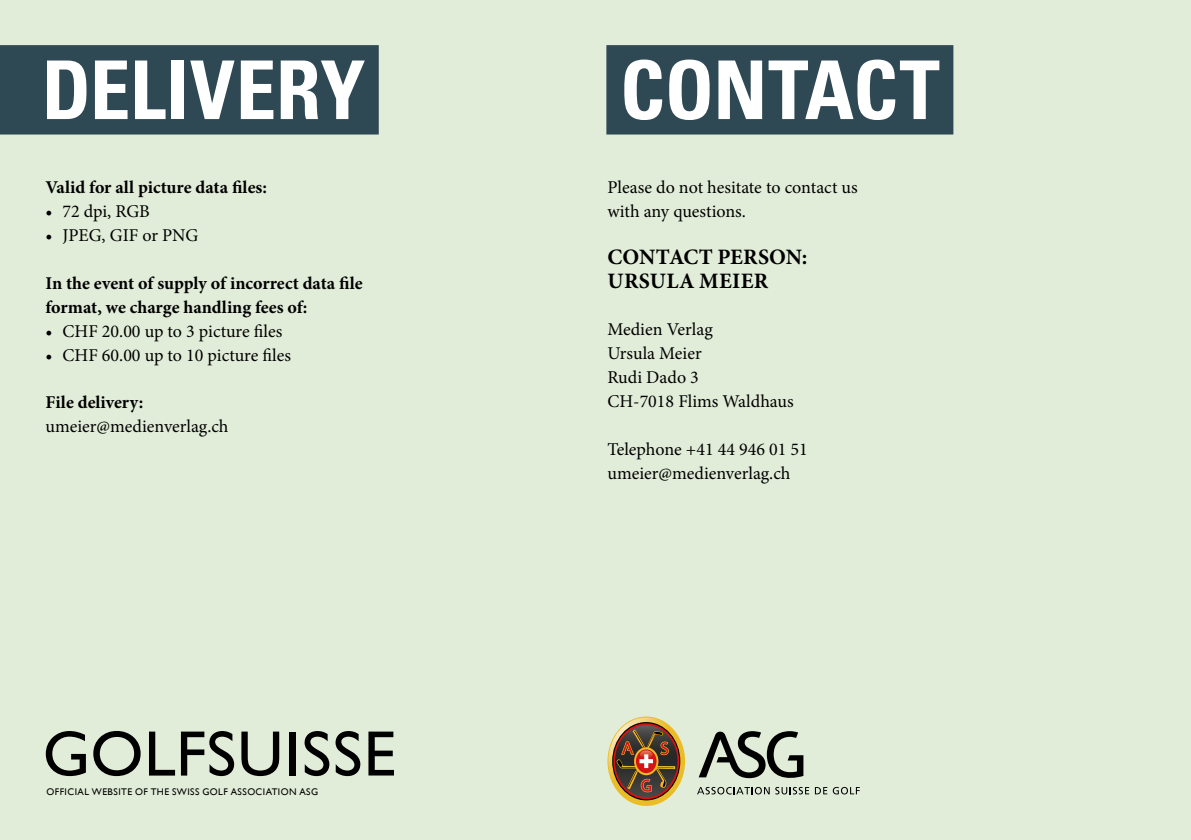
<style>
.page{position:relative;width:1191px;height:840px;background:#fff}
.page>*{position:absolute;margin:0;border:0;box-sizing:border-box;transform-origin:0 0}
.t1{font:700 condensed 81px "Univers";letter-spacing:-.005em;color:#fff}
.t2{font:64.4px "Gill Sans";letter-spacing:.02em;color:#000}
.t3{font:700 22px/23.8px "Minion Pro";letter-spacing:.01em;color:#000}
.t4{font:18px/23.8px "Minion Pro";color:#000}
.t5{font:700 18px/23.8px "Minion Pro";color:#000}
.t6{font:9.6px "Gill Sans";letter-spacing:.04em;color:#000}
</style>
<div class="page">
<div style="left:0;top:0;width:1191px;height:839px;background:#e2edd9"></div>
<div style="left:606px;top:45px;width:347px;height:89px;background:#2f4954"></div>
<div style="left:0;top:45px;width:379px;height:89px;background:#2f4954"></div>
<img style="left:608px;top:717px;width:76px;height:87px">
<svg style="left:697px;top:786px;width:72px;height:8px"></svg>
<svg style="left:775px;top:786px;width:34px;height:8px"></svg>
<svg style="left:815px;top:786px;width:44px;height:8px"></svg>
<svg style="left:698px;top:731px;width:105px;height:46px"></svg>
<h1 class="t1" style="left:42px;top:40px;width:325px">DELIVERY</h1>
<h1 class="t1" style="left:620px;top:40px;width:322px">CONTACT</h1>
<p class="t5" style="left:46px;top:175px;width:223px">Valid for all picture data files:</p>
<p class="t4" style="left:46px;top:199px;width:106px">• 72 dpi, RGB</p>
<p class="t4" style="left:46px;top:223px;width:154px">• JPEG, GIF or PNG</p>
<p class="t5" style="left:46px;top:271px;width:319px">In the event of supply of incorrect data file format, we charge handling fees of:</p>
<p class="t4" style="left:46px;top:319px;width:238px">• CHF 20.00 up to 3 picture files</p>
<p class="t4" style="left:46px;top:343px;width:247px">• CHF 60.00 up to 10 picture files</p>
<p class="t5" style="left:46px;top:390px;width:99px">File delivery:</p>
<p class="t4" style="left:46px;top:414px;width:184px">umeier@medienverlag.ch</p>
<h2 class="t2" style="left:43px;top:715px;width:355px">GOLFSUISSE</h2>
<p class="t6" style="left:46px;top:785px;width:273px">OFFICIAL WEBSITE OF THE SWISS GOLF ASSOCIATION ASG</p>
<p class="t4" style="left:607px;top:176px;width:252px">Please do not hesitate to contact us with any questions.</p>
<p class="t3" style="left:607px;top:244px;width:201px">CONTACT PERSON:<br>URSULA MEIER</p>
<p class="t4" style="left:607px;top:318px;width:188px">Medien Verlag<br>Ursula Meier<br>Rudi Dado 3<br>CH-7018 Flims Waldhaus</p>
<p class="t4" style="left:607px;top:437px;width:202px">Telephone +41 44 946 01 51 umeier@medienverlag.ch</p>
</div>
